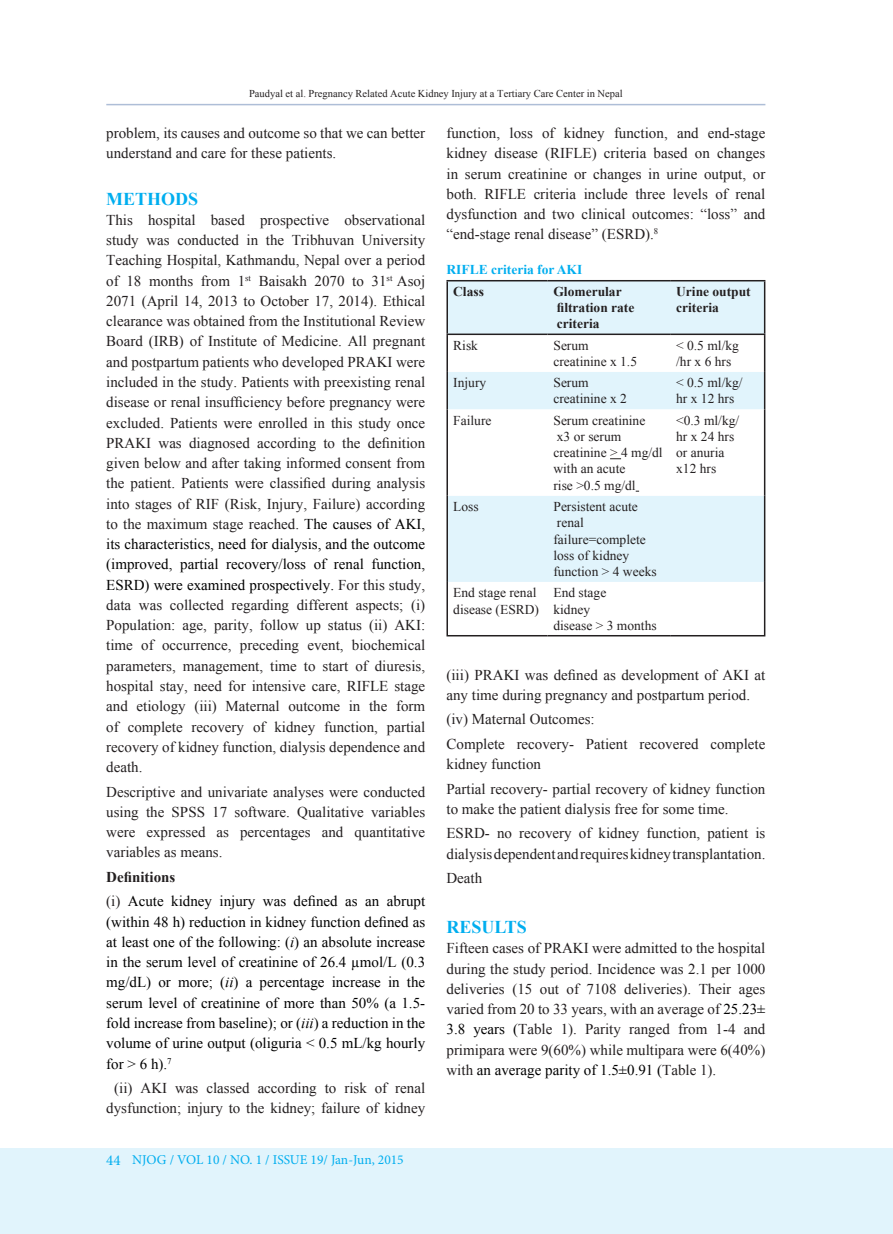
<style>
.page{position:relative;width:893px;height:1234px;background:#fff}
.page>*{position:absolute;margin:0;border:0;box-sizing:border-box;transform-origin:0 0}
.subtitle{font:700 18px "Times New Roman";color:#00aeef}
.Whole_Body_Text_NESO{font:15px/20.2px "Times New Roman";color:#231f20}
.Whole_Body_Text_NESO-2{font:15px/20.2px "Times New Roman";color:#000;text-align:justify}
.Whole_Body_Text_NESO-3{font:700 15px "Times New Roman";color:#231f20}
.Table_Text{font:13.5px "Times New Roman";color:#231f20}
.Table_Text-2{font:700 13.5px "Times New Roman";color:#231f20}
.t1{font:13.5px "Minion Pro";color:#00aeef}
.Table_head_for_NESOG{font:700 13.5px "Times New Roman";color:#00aeef}
.Whole_Body_Text_NESO-4{font:10.5px "Times New Roman";color:#231f20}
.s1{color:#000}
.s2{color:#231f20}
.s3{font-style:italic}
.s4{font-size:15px}
</style>
<div class="page">
<div style="left:0;top:1148px;width:893px;height:85px;background:#e1f4fc"></div>
<hr style="left:106px;top:104px;width:659px;height:1px;background:#aebed7">
<div style="left:448px;top:281px;width:316px;height:52px;background:#e1f4fc"></div>
<svg style="left:448px;top:335px;width:316px;height:300px"></svg>
<hr style="left:446px;top:333px;width:101px;height:2px;background:#231f20">
<hr style="left:547px;top:333px;width:123px;height:2px;background:#231f20">
<hr style="left:670px;top:333px;width:95px;height:2px;background:#231f20">
<hr style="left:446px;top:280px;width:101px;height:1px;background:#231f20">
<hr style="left:446px;top:281px;width:2px;height:52px;background:#231f20">
<hr style="left:547px;top:280px;width:123px;height:1px;background:#231f20">
<hr style="left:670px;top:280px;width:95px;height:1px;background:#231f20">
<hr style="left:764px;top:281px;width:1px;height:52px;background:#231f20">
<hr style="left:446px;top:335px;width:2px;height:37px;background:#231f20">
<hr style="left:764px;top:335px;width:1px;height:37px;background:#231f20">
<hr style="left:446px;top:372px;width:2px;height:37px;background:#231f20">
<hr style="left:764px;top:372px;width:1px;height:37px;background:#231f20">
<hr style="left:446px;top:409px;width:2px;height:86px;background:#231f20">
<hr style="left:764px;top:409px;width:1px;height:86px;background:#231f20">
<hr style="left:446px;top:495px;width:2px;height:87px;background:#231f20">
<hr style="left:764px;top:495px;width:1px;height:87px;background:#231f20">
<hr style="left:446px;top:582px;width:2px;height:53px;background:#231f20">
<hr style="left:764px;top:582px;width:1px;height:53px;background:#231f20">
<hr style="left:446px;top:635px;width:101px;height:1px;background:#231f20">
<hr style="left:547px;top:635px;width:123px;height:1px;background:#231f20">
<hr style="left:670px;top:635px;width:95px;height:1px;background:#231f20">
<p class="Whole_Body_Text_NESO-4" style="left:249px;top:87px;width:375px">Paudyal et al. Pregnancy Related Acute Kidney Injury at a Tertiary Care Center in Nepal</p>
<p class="Whole_Body_Text_NESO" style="left:106px;top:123px;width:320px">problem, its causes and outcome so that we can better understand and care for these patients.</p>
<p class="subtitle" style="left:106px;top:186px;width:94px">METHODS</p>
<p class="Whole_Body_Text_NESO" style="left:106px;top:209px;width:320px;text-align:justify">This hospital based prospective observational study was conducted in the Tribhuvan University Teaching Hospital, Kathmandu, Nepal over a period of 18 months from 1<sup>st</sup> Baisakh 2070 to 31<sup>st</sup> Asoj 2071 (April 14, 2013 to October 17, 2014). Ethical clearance was obtained from the Institutional Review Board (IRB) of Institute of Medicine. All pregnant and postpartum patients who developed PRAKI were included in the study. Patients with preexisting renal disease or renal insufficiency before pregnancy were excluded. Patients were enrolled in this study once PRAKI was diagnosed according to the definition given below and after taking informed consent from the patient. Patients were classified during analysis into stages of RIF (Risk, Injury, Failure) according to the maximum stage reached. <span class="s1">The causes of AKI, its characteristics, need for dialysis, and the outcome (improved, partial recovery/loss of renal function, ESRD) were examined prospectively.</span> For this study, data was collected regarding different aspects; (i)<br>Population: age, parity, follow up status (ii) AKI: time of occurrence, preceding event, biochemical parameters, management, time to start of diuresis, hospital stay, need for intensive care, RIFLE stage and etiology (iii) Maternal outcome in the form of complete recovery of kidney function, partial recovery of kidney function, dialysis dependence and death.</p>
<p class="Whole_Body_Text_NESO" style="left:106px;top:781px;width:320px;text-align:justify">Descriptive and univariate analyses were conducted using the SPSS 17 software. Qualitative variables were expressed as percentages and quantitative variables as means.</p>
<p class="Whole_Body_Text_NESO-3" style="left:106px;top:866px;width:71px">Definitions</p>
<p class="Whole_Body_Text_NESO-2" style="left:106px;top:890px;width:320px"><span class="s2">(i)</span> Acute kidney injury was defined as an abrupt (within 48 h) reduction in kidney function defined as at least one of the following: (<span class="s3">i</span>) an absolute increase in the serum level of creatinine of 26.4 µmol/L (0.3 mg/dL) or more; (<span class="s3">ii</span>) a percentage increase in the serum level of creatinine of more than 50% (a 1.5- fold increase from baseline); or (<span class="s3">iii</span>) a reduction in the volume of urine output (oliguria &lt; 0.5 mL/kg hourly for &gt; 6 h).<sup>7</sup></p>
<p class="Whole_Body_Text_NESO" style="left:106px;top:1077px;width:320px;text-align:center">(ii) AKI was classed according to risk of renal dysfunction; injury to the kidney; failure of kidney</p>
<p class="t1" style="left:106px;top:1150px;width:299px"><span class="s4">44</span> NJOG / VOL 10 / NO. 1 / ISSUE 19/ Jan-Jun, 2015</p>
<p class="Whole_Body_Text_NESO" style="left:446px;top:123px;width:320px;text-align:justify">function, loss of kidney function, and end-stage kidney disease (RIFLE) criteria based on changes in serum creatinine or changes in urine output, or both. RIFLE criteria include three levels of renal dysfunction and two clinical outcomes: “loss” and “end-stage renal disease” (ESRD).<sup>8</sup></p>
<p class="Table_head_for_NESOG" style="left:446px;top:260px;width:137px">RIFLE criteria for AKI</p>
<p class="Table_Text-2" style="left:453px;top:282px;width:32px">Class</p>
<p class="Table_Text-2" style="left:553px;top:282px;width:70px">Glomerular</p>
<p class="Table_Text-2" style="left:557px;top:298px;width:79px">filtration rate</p>
<p class="Table_Text-2" style="left:557px;top:314px;width:44px">criteria</p>
<p class="Table_Text-2" style="left:676px;top:282px;width:76px">Urine output</p>
<p class="Table_Text-2" style="left:676px;top:298px;width:44px">criteria</p>
<p class="Table_Text" style="left:453px;top:336px;width:26px">Risk</p>
<p class="Table_Text" style="left:553px;top:336px;width:37px">Serum</p>
<p class="Table_Text" style="left:553px;top:352px;width:85px">creatinine x 1.5</p>
<p class="Table_Text" style="left:676px;top:336px;width:64px">&lt; 0.5 ml/kg</p>
<p class="Table_Text" style="left:676px;top:352px;width:57px">/hr x 6 hrs</p>
<p class="Table_Text" style="left:453px;top:373px;width:34px">Injury</p>
<p class="Table_Text" style="left:553px;top:373px;width:37px">Serum</p>
<p class="Table_Text" style="left:553px;top:390px;width:75px">creatinine x 2</p>
<p class="Table_Text" style="left:676px;top:373px;width:68px">&lt; 0.5 ml/kg/</p>
<p class="Table_Text" style="left:676px;top:390px;width:60px">hr x 12 hrs</p>
<p class="Table_Text" style="left:453px;top:411px;width:40px">Failure</p>
<p class="Table_Text" style="left:553px;top:411px;width:93px">Serum creatinine</p>
<p class="Table_Text" style="left:557px;top:427px;width:66px">x3 or serum</p>
<p class="Table_Text" style="left:553px;top:443px;width:111px">creatinine &gt; 4 mg/dl</p>
<p class="Table_Text" style="left:553px;top:460px;width:73px">with an acute</p>
<p class="Table_Text" style="left:553px;top:476px;width:84px">rise &gt;0.5 mg/dl</p>
<p class="Table_Text" style="left:676px;top:411px;width:65px">&lt;0.3 ml/kg/</p>
<p class="Table_Text" style="left:676px;top:427px;width:60px">hr x 24 hrs</p>
<p class="Table_Text" style="left:676px;top:443px;width:50px">or anuria</p>
<p class="Table_Text" style="left:676px;top:460px;width:42px">x12 hrs</p>
<p class="Table_Text" style="left:453px;top:497px;width:27px">Loss</p>
<p class="Table_Text" style="left:553px;top:497px;width:86px">Persistent acute</p>
<p class="Table_Text" style="left:557px;top:513px;width:28px">renal</p>
<p class="Table_Text" style="left:553px;top:530px;width:94px">failure=complete</p>
<p class="Table_Text" style="left:553px;top:546px;width:77px">loss of kidney</p>
<p class="Table_Text" style="left:553px;top:562px;width:105px">function &gt; 4 weeks</p>
<p class="Table_Text" style="left:453px;top:583px;width:85px">End stage renal</p>
<p class="Table_Text" style="left:453px;top:599px;width:87px">disease (ESRD)</p>
<p class="Table_Text" style="left:553px;top:583px;width:54px">End stage</p>
<p class="Table_Text" style="left:553px;top:599px;width:38px">kidney</p>
<p class="Table_Text" style="left:553px;top:616px;width:105px">disease &gt; 3 months</p>
<p class="Whole_Body_Text_NESO" style="left:446px;top:664px;width:320px">(iii) PRAKI was defined as development of AKI at any time during pregnancy and postpartum period.</p>
<p class="Whole_Body_Text_NESO" style="left:446px;top:708px;width:150px">(iv) Maternal Outcomes:</p>
<p class="Whole_Body_Text_NESO" style="left:446px;top:733px;width:320px">Complete recovery- Patient recovered complete kidney function</p>
<p class="Whole_Body_Text_NESO" style="left:446px;top:778px;width:320px">Partial recovery- partial recovery of kidney function to make the patient dialysis free for some time.</p>
<p class="Whole_Body_Text_NESO" style="left:446px;top:822px;width:320px">ESRD- no recovery of kidney function, patient is dialysis dependent and requires kidney transplantation.</p>
<p class="Whole_Body_Text_NESO" style="left:446px;top:867px;width:37px">Death</p>
<p class="subtitle" style="left:446px;top:914px;width:82px">RESULTS</p>
<p class="Whole_Body_Text_NESO" style="left:446px;top:937px;width:320px;text-align:justify">Fifteen cases of PRAKI were admitted to the hospital during the study period. Incidence was 2.1 per 1000 deliveries (15 out of 7108 deliveries). Their ages varied from 20 to 33 years, with an average of <span class="s1">25.23± 3.8 years (</span>Table 1). Parity ranged from 1-4 and primipara were 9(60%) while multipara were 6(40%) with <span class="s1">an average parity of 1.5±0.91 (</span>Table 1).</p>
</div>
